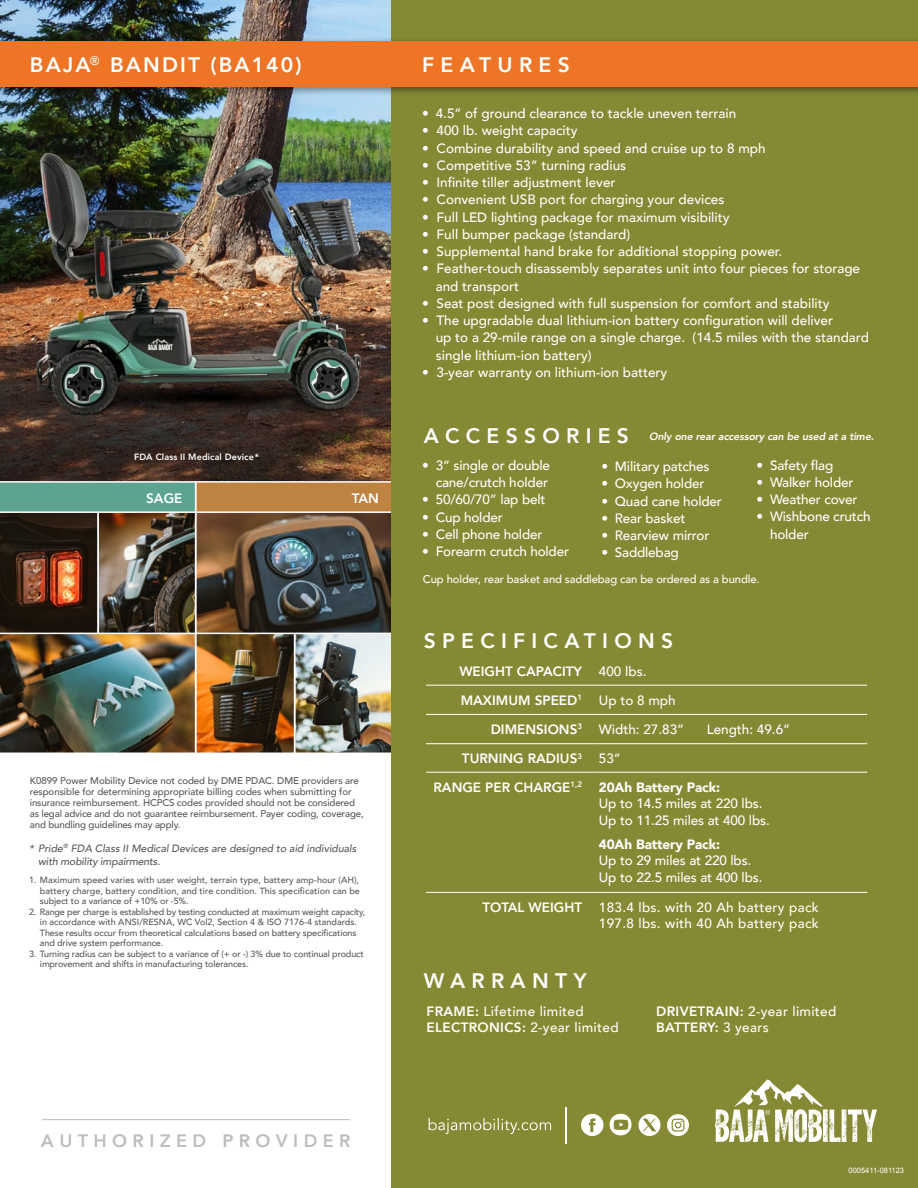
<style>
.page{position:relative;width:918px;height:1188px;background:#fff}
.page>*{position:absolute;margin:0;border:0;box-sizing:border-box;transform-origin:0 0}
.t1{font:800 21px "Avenir";letter-spacing:.3em;color:#fff}
.t2{font:800 21px "Avenir";letter-spacing:.1em;color:#fff}
.t3{font:800 18px "Avenir";letter-spacing:.3em;color:#bcbec0}
.t4{font:500 13.5px/17.2px "Avenir";color:#fff}
.t5{font:500 13.5px/16.5px "Avenir";letter-spacing:.025em;color:#fff}
.t6{font:800 13.5px/28.5px "Avenir";color:#fff}
.t7{font:800 13.5px/16.5px "Avenir";letter-spacing:.025em;color:#fff}
.t8{font:900 13.5px "Avenir";letter-spacing:-.01em;color:#fff}
.t9{font:800 13.5px "Avenir LT Std";letter-spacing:.005em;color:#fff}
.t10{font:500 11.25px "Avenir";letter-spacing:-.01em;color:#fff}
.t11{font:italic 500 10.5px/12.8px "Avenir";color:#58595b}
.t12{font:italic 800 10.5px "Avenir";letter-spacing:-.01em;color:#fff}
.t13{font:500 9.75px/11.1px "Avenir";letter-spacing:-.015em;color:#58595b}
.t14{font:500 9px/10.5px "Avenir";letter-spacing:-.01em;color:#58595b}
.t15{font:800 9px "Avenir LT Std";letter-spacing:.01em;color:#fff}
.t16{font:7.5px "Arial";color:#fff}
.s1{font-weight:500}
.s2{font-weight:800}
.s3{font-weight:900}
</style>
<div class="page">
<div style="left:0;top:438px;width:196px;height:74px;background:#5da490"></div>
<div style="left:196px;top:438px;width:199px;height:74px;background:#be8241"></div>
<img style="left:0;top:513px;width:392px;height:240px">
<img style="left:0;top:513px;width:97px;height:120px">
<img style="left:0;top:96px;width:392px;height:385px">
<img style="left:0;top:0;width:392px;height:36px">
<hr style="left:0;top:481px;width:396px;height:2px;background:#fff">
<hr style="left:0;top:511px;width:397px;height:2px;background:#fff">
<hr style="left:0;top:633px;width:394px;height:1px;background:#fff">
<div style="left:392px;top:0;width:526px;height:1188px;background:#868933"></div>
<div style="left:0;top:36px;width:918px;height:60px;background:#000;opacity:.4"></div>
<div style="left:0;top:41px;width:918px;height:46px;background:#ed7525"></div>
<hr style="left:42px;top:1119px;width:308px;height:1px;background:#bcbec0">
<hr style="left:426px;top:772px;width:167px;height:1px;background:#fff">
<hr style="left:593px;top:772px;width:274px;height:1px;background:#fff">
<hr style="left:426px;top:714px;width:167px;height:1px;background:#fff">
<hr style="left:593px;top:714px;width:274px;height:1px;background:#fff">
<hr style="left:426px;top:743px;width:167px;height:1px;background:#fff">
<hr style="left:593px;top:743px;width:274px;height:1px;background:#fff">
<hr style="left:426px;top:685px;width:167px;height:1px;background:#fff">
<hr style="left:593px;top:685px;width:274px;height:1px;background:#fff">
<hr style="left:426px;top:892px;width:167px;height:1px;background:#fff">
<hr style="left:593px;top:892px;width:274px;height:1px;background:#fff">
<svg style="left:715px;top:1080px;width:162px;height:63px"></svg>
<svg style="left:285px;top:226px;width:66px;height:32px"></svg>
<hr style="left:195px;top:482px;width:2px;height:272px;background:#fff">
<hr style="left:294px;top:633px;width:2px;height:121px;background:#fff">
<hr style="left:97px;top:512px;width:2px;height:121px;background:#fff">
<svg style="left:429px;top:1118px;width:122px;height:16px"></svg>
<hr style="left:565px;top:1107px;width:1px;height:37px;background:#fff">
<svg style="left:581px;top:1114px;width:22px;height:22px"></svg>
<svg style="left:610px;top:1114px;width:22px;height:21px"></svg>
<svg style="left:667px;top:1114px;width:22px;height:22px"></svg>
<svg style="left:639px;top:1114px;width:21px;height:22px"></svg>
<h1 class="t2" style="left:30px;top:49px;width:273px">BAJA<sup>®</sup> BANDIT (BA140)</h1>
<p class="t15" style="left:134px;top:452px;width:126px">FDA Class II Medical Device*</p>
<p class="t9" style="left:146px;top:490px;width:38px">SAGE</p>
<p class="t9" style="left:352px;top:490px;width:29px">TAN</p>
<p class="t13" style="left:30px;top:775px;width:335px">K0899 Power Mobility Device not coded by DME PDAC. DME providers are responsible for determining appropriate billing codes when submitting for insurance reimbursement. HCPCS codes provided should not be considered as legal advice and do not guarantee reimbursement. Payer coding, coverage, and bundling guidelines may apply.</p>
<p class="t11" style="left:38px;top:842px;width:320px;text-indent:-9px">* Pride<sup>®</sup> FDA Class II Medical Devices are designed to aid individuals with mobility impairments.</p>
<p class="t14" style="left:40px;top:874px;width:321px;text-align:justify;text-indent:-11px">1. Maximum speed varies with user weight, terrain type, battery amp-hour (AH), battery charge, battery condition, and tire condition. This specification can be subject to a variance of +10% or -5%.</p>
<p class="t14" style="left:40px;top:906px;width:327px;text-indent:-11px">2. Range per charge is established by testing conducted at maximum weight capacity, in accordance with ANSI/RESNA, WC Vol2, Section 4 &amp; ISO 7176-4 standards.<br>These results occur from theoretical calculations based on battery specifications and drive system performance.</p>
<p class="t14" style="left:40px;top:948px;width:325px;text-indent:-11px">3. Turning radius can be subject to a variance of (+ or -) 3% due to continual product improvement and shifts in manufacturing tolerances.</p>
<h2 class="t3" style="left:41px;top:1127px;width:311px">AUTHORIZED PROVIDER</h2>
<h1 class="t1" style="left:422px;top:48px;width:149px">FEATURES</h1>
<p class="t4" style="left:422px;top:104px;width:315px">• 4.5” of ground clearance to tackle uneven terrain</p>
<p class="t4" style="left:422px;top:121px;width:157px">• 400 lb. weight capacity</p>
<p class="t4" style="left:422px;top:139px;width:345px">• Combine durability and speed and cruise up to 8 mph</p>
<p class="t4" style="left:422px;top:156px;width:206px">• Competitive 53” turning radius</p>
<p class="t4" style="left:422px;top:173px;width:195px">• Infinite tiller adjustment lever</p>
<p class="t4" style="left:422px;top:190px;width:304px">• Convenient USB port for charging your devices</p>
<p class="t4" style="left:422px;top:208px;width:309px">• Full LED lighting package for maximum visibility</p>
<p class="t4" style="left:422px;top:225px;width:210px">• Full bumper package (standard)</p>
<p class="t4" style="left:422px;top:242px;width:362px">• Supplemental hand brake for additional stopping power.</p>
<p class="t4" style="left:436px;top:259px;width:426px;text-indent:-14px">• Feather-touch disassembly separates unit into four pieces for storage and transport</p>
<p class="t4" style="left:422px;top:294px;width:409px">• Seat post designed with full suspension for comfort and stability</p>
<p class="t4" style="left:436px;top:311px;width:435px;text-indent:-14px">• The upgradable dual lithium-ion battery configuration will deliver<br>up to a 29-mile range on a single charge. (14.5 miles with the standard single lithium-ion battery)</p>
<p class="t4" style="left:422px;top:363px;width:247px">• 3-year warranty on lithium-ion battery</p>
<h1 class="t1" style="left:424px;top:420px;width:207px">ACCESSORIES</h1>
<p class="t12" style="left:649px;top:430px;width:226px">Only one rear accessory can be used at a time.</p>
<p class="t4" style="left:422px;top:456px;width:129px;text-align:right">• 3” single or double cane/crutch holder</p>
<p class="t4" style="left:422px;top:490px;width:125px">• 50/60/70” lap belt</p>
<p class="t4" style="left:422px;top:507px;width:82px">• Cup holder</p>
<p class="t4" style="left:422px;top:525px;width:122px">• Cell phone holder</p>
<p class="t4" style="left:422px;top:542px;width:148px">• Forearm crutch holder</p>
<p class="t4" style="left:601px;top:457px;width:110px">• Military patches</p>
<p class="t4" style="left:601px;top:474px;width:105px">• Oxygen holder</p>
<p class="t4" style="left:601px;top:492px;width:122px">• Quad cane holder</p>
<p class="t4" style="left:601px;top:509px;width:86px">• Rear basket</p>
<p class="t4" style="left:601px;top:526px;width:109px">• Rearview mirror</p>
<p class="t4" style="left:601px;top:543px;width:79px">• Saddlebag</p>
<p class="t4" style="left:757px;top:456px;width:78px">• Safety flag</p>
<p class="t4" style="left:757px;top:473px;width:98px">• Walker holder</p>
<p class="t4" style="left:757px;top:490px;width:102px">• Weather cover</p>
<p class="t4" style="left:770px;top:507px;width:102px;text-indent:-14px">• Wishbone crutch holder</p>
<p class="t10" style="left:423px;top:569px;width:338px">Cup holder, rear basket and saddlebag can be ordered as a bundle.</p>
<h1 class="t1" style="left:424px;top:624px;width:251px">SPECIFICATIONS</h1>
<p class="t6" style="left:459px;top:657px;width:189px">WEIGHT CAPACITY <span class="s1">400 lbs.</span></p>
<p class="t6" style="left:461px;top:686px;width:216px">MAXIMUM SPEED<sup>1</sup> <span class="s1">Up to 8 mph</span></p>
<p class="t4" style="left:491px;top:720px;width:195px"><span class="s2">DIMENSIONS</span><sup>3</sup> Width: 27.83”</p>
<p class="t4" style="left:707px;top:720px;width:85px">Length: 49.6”</p>
<p class="t6" style="left:433px;top:744px;width:288px;text-indent:28px">TURNING RADIUS<sup>3</sup> <span class="s1">53”<br></span>RANGE PER CHARGE<sup>1,2</sup> <span class="s3">20Ah Battery Pack:</span></p>
<p class="t4" style="left:599px;top:795px;width:172px;line-height:16.5px">Up to 14.5 miles at 220 lbs.<br>Up to 11.25 miles at 400 lbs.</p>
<p class="t8" style="left:599px;top:832px;width:123px">40Ah Battery Pack:</p>
<p class="t4" style="left:599px;top:852px;width:165px;line-height:16.5px">Up to 29 miles at 220 lbs.<br>Up to 22.5 miles at 400 lbs.</p>
<p class="t5" style="left:482px;top:898px;width:338px;text-align:right"><span class="s2">TOTAL WEIGHT</span> 183.4 lbs. with 20 Ah battery pack<br>197.8 lbs. with 40 Ah battery pack</p>
<h1 class="t1" style="left:424px;top:964px;width:164px">WARRANTY</h1>
<p class="t5" style="left:427px;top:1002px;width:194px"><span class="s2">FRAME:</span> Lifetime limited<br><span class="s2">ELECTRONICS:</span> 2-year limited</p>
<p class="t7" style="left:656px;top:1003px;width:182px">DRIVETRAIN: <span class="s1">2-year limited<br></span>BATTERY: <span class="s1">3 years</span></p>
<p class="t16" style="left:849px;top:1166px;width:57px">0005411-081123</p>
</div>
